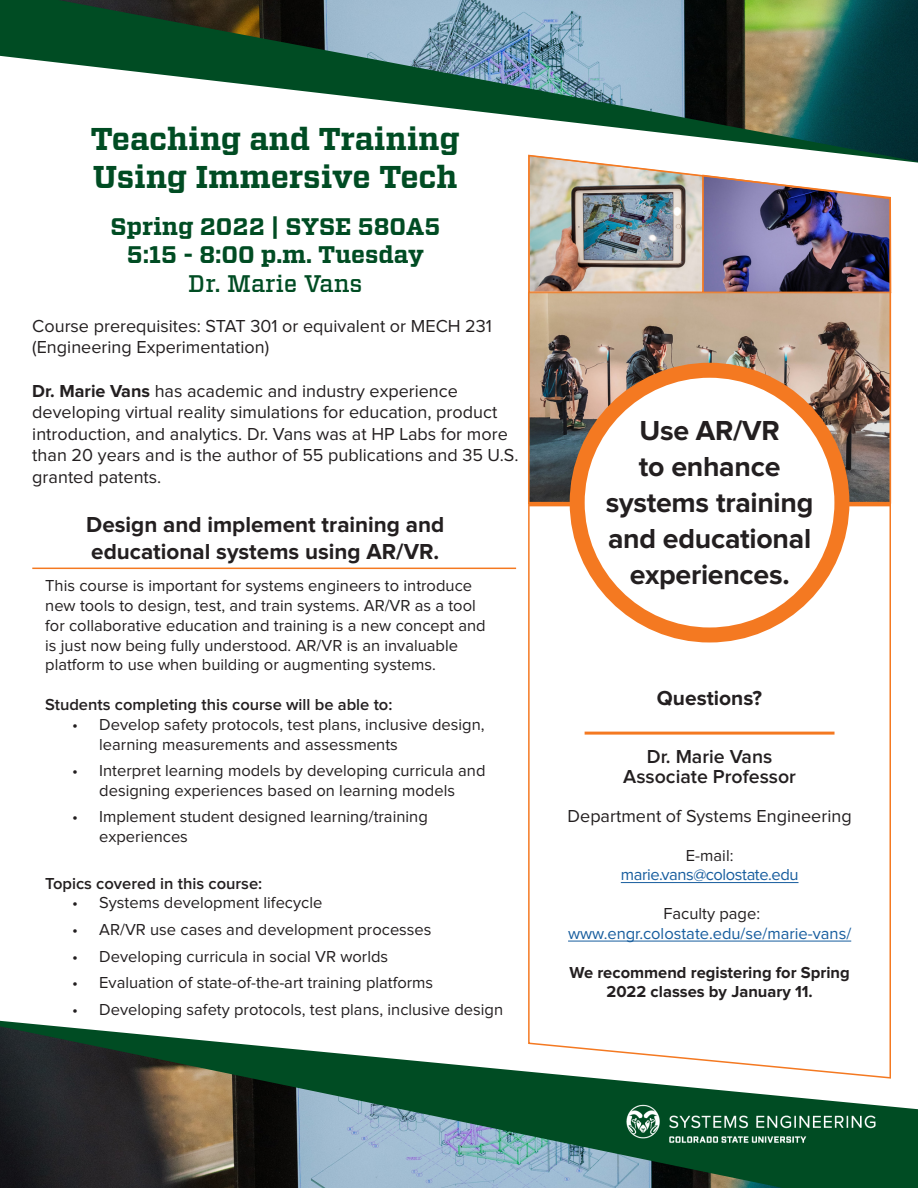
<style>
.page{position:relative;width:918px;height:1188px;background:#fff}
.page>*{position:absolute;margin:0;border:0;box-sizing:border-box;transform-origin:0 0}
.t1{font:700 31.5px/37.8px "Vitesse";color:#004c23}
.t2{font:700 28.5px/36px "Proxima Nova";letter-spacing:-.01em;color:#231f20;text-align:center}
.t3{font:700 24px "Vitesse";color:#004c23}
.t4{font:500 24px "Vitesse";color:#004c23}
.t5{font:700 22.5px/27px "Proxima Nova";color:#231f20}
.t6{font:700 21px "Proxima Nova";color:#231f20}
.t7{font:600 19.5px "Proxima Nova";color:#231f20}
.t8{font:18px/21.6px "Proxima Nova";color:#231f20}
.t9{font:16.5px/19.8px "Proxima Nova";color:#231f20}
.t10{font:600 16.5px "Proxima Nova";color:#231f20}
.t11{font:700 16.5px/19.5px "Proxima Nova";color:#231f20;text-align:center}
.t12{font:16.5px "Proxima Nova";color:#175d9e}
.t13{font:16.5px "Proxima Nova";letter-spacing:-.025em;color:#175d9e}
.s1{font-weight:700}
</style>
<div class="page">
<svg style="left:0;top:1021px;width:918px;height:167px"></svg>
<svg style="left:0;top:0;width:918px;height:163px"></svg>
<img style="left:58px;top:0;width:860px;height:162px">
<img style="left:0;top:1026px;width:783px;height:162px">
<hr style="left:32px;top:568px;width:484px;height:1px;background:#f47921">
<img style="left:527px;top:154px;width:365px;height:925px">
<img style="left:612px;top:1089px;width:278px;height:67px">
<div style="left:577px;top:370px;width:265px;height:265px;background:#fff;border-radius:50%"></div>
<div style="left:570px;top:363px;width:279px;height:279px;border:15px solid #f47921;border-radius:50%"></div>
<p class="t1" style="left:91px;top:120px;width:371px">Teaching and Training<br>Using Immersive Tech</p>
<p class="t3" style="left:111px;top:210px;width:331px">Spring 2022 | SYSE 580A5</p>
<p class="t3" style="left:127px;top:239px;width:299px">5:15 - 8:00 p.m. Tuesday</p>
<p class="t4" style="left:188px;top:268px;width:176px">Dr. Marie Vans</p>
<p class="t8" style="left:32px;top:315px;width:461px">Course prerequisites: STAT 301 or equivalent or MECH 231 (Engineering Experimentation)</p>
<p class="t8" style="left:32px;top:380px;width:488px"><span class="s1">Dr. Marie Vans</span> has academic and industry experience developing virtual reality simulations for education, product introduction, and analytics. Dr. Vans was at HP Labs for more than 20 years and is the author of 55 publications and 35 U.S. granted patents.</p>
<p class="t5" style="left:86px;top:511px;width:360px">Design and implement training and educational systems using AR/VR.</p>
<p class="t9" style="left:45px;top:576px;width:442px">This course is important for systems engineers to introduce new tools to design, test, and train systems. AR/VR as a tool for collaborative education and training is a new concept and is just now being fully understood. AR/VR is an invaluable platform to use when building or augmenting systems.</p>
<p class="t10" style="left:45px;top:695px;width:349px">Students completing this course will be able to:</p>
<p class="t9" style="left:99px;top:715px;width:387px;text-indent:-27px">• Develop safety protocols, test plans, inclusive design, learning measurements and assessments</p>
<p class="t9" style="left:72px;top:761px;width:415px;text-align:center">• Interpret learning models by developing curricula and designing experiences based on learning models</p>
<p class="t9" style="left:99px;top:807px;width:330px;text-indent:-27px">• Implement student designed learning/training experiences</p>
<p class="t10" style="left:45px;top:874px;width:218px">Topics covered in this course:</p>
<p class="t9" style="left:72px;top:893px;width:252px">• Systems development lifecycle</p>
<p class="t9" style="left:72px;top:920px;width:361px">• AR/VR use cases and development processes</p>
<p class="t9" style="left:72px;top:947px;width:318px">• Developing curricula in social VR worlds</p>
<p class="t9" style="left:72px;top:973px;width:363px">• Evaluation of state-of-the-art training platforms</p>
<p class="t9" style="left:72px;top:1000px;width:432px">• Developing safety protocols, test plans, inclusive design</p>
<p class="t2" style="left:606px;top:414px;width:209px">Use AR/VR<br>to enhance systems training and educational experiences.</p>
<p class="t6" style="left:657px;top:686px;width:107px">Questions?</p>
<p class="t7" style="left:647px;top:746px;width:127px">Dr. Marie Vans</p>
<p class="t7" style="left:623px;top:765px;width:174px">Associate Professor</p>
<p class="t8" style="left:568px;top:806px;width:286px">Department of Systems Engineering</p>
<p class="t9" style="left:686px;top:846px;width:49px">E-mail:</p>
<p class="t13" style="left:621px;top:866px;width:179px">marie.vans@colostate.edu</p>
<p class="t9" style="left:663px;top:904px;width:98px">Faculty page:</p>
<p class="t12" style="left:568px;top:924px;width:285px">www.engr.colostate.edu/se/marie-vans/</p>
<p class="t11" style="left:570px;top:963px;width:282px">We recommend registering for Spring<br>2022 classes by January 11.</p>
</div>
